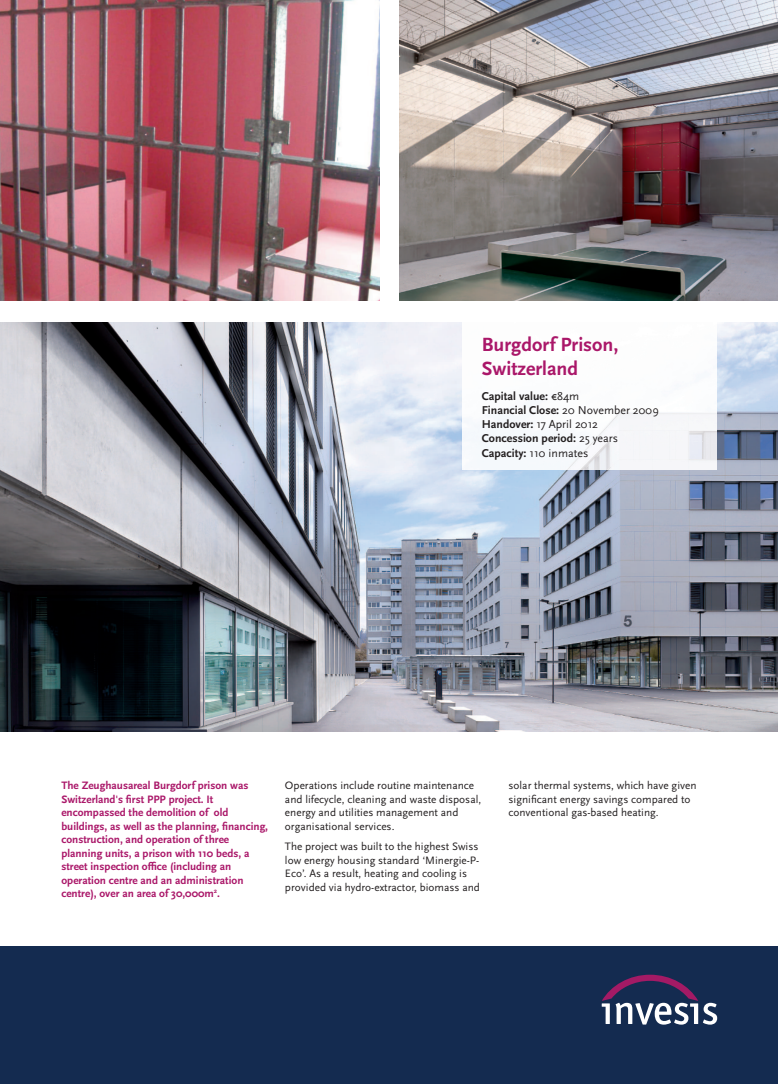
<style>
.page{position:relative;width:778px;height:1084px;background:#fff}
.page>*{position:absolute;margin:0;border:0;box-sizing:border-box;transform-origin:0 0}
.t1{font:700 20px/24px "Scala Sans Pro";color:#aa1769}
.t2{font:700 11.88px/14.2px "Scala Sans Pro";color:#231f20}
.t3{font:11.25px/13.5px "Scala Sans Pro";color:#231f20}
.t4{font:700 11.25px/13.5px "Scala Sans Pro";color:#aa1769}
.s1{font-weight:400}
</style>
<div class="page">
<div style="left:0;top:947px;width:777px;height:137px;background:#142b50"></div>
<svg style="left:601px;top:975px;width:115px;height:50px"></svg>
<img style="left:0;top:322px;width:777px;height:410px">
<img style="left:0;top:0;width:379px;height:301px">
<img style="left:399px;top:0;width:378px;height:301px">
<img style="left:462px;top:322px;width:254px;height:147px">
<p class="t1" style="left:481px;top:334px;width:138px">Burgdorf Prison,<br>Switzerland</p>
<p class="t2" style="left:481px;top:390px;width:178px">Capital value: <span class="s1">€84m<br></span>Financial Close: <span class="s1">20 November 2009<br></span>Handover: <span class="s1">17 April 2012<br></span>Concession period: <span class="s1">25 years<br></span>Capacity: <span class="s1">110 inmates</span></p>
<p class="t4" style="left:61px;top:780px;width:208px">The Zeughausareal Burgdorf prison was Switzerland's first PPP project. It encompassed the demolition of old buildings, as well as the planning, financing, construction, and operation of three planning units, a prison with 110 beds, a street inspection office (including an operation centre and an administration centre), over an area of 30,000m<sup>2</sup>.</p>
<p class="t3" style="left:285px;top:780px;width:198px">Operations include routine maintenance and lifecycle, cleaning and waste disposal, energy and utilities management and organisational services.</p>
<p class="t3" style="left:285px;top:841px;width:196px">The project was built to the highest Swiss low energy housing standard ‘Minergie-P-Eco’. As a result, heating and cooling is provided via hydro-extractor, biomass and</p>
<p class="t3" style="left:508px;top:780px;width:189px">solar thermal systems, which have given significant energy savings compared to conventional gas-based heating.</p>
</div>
